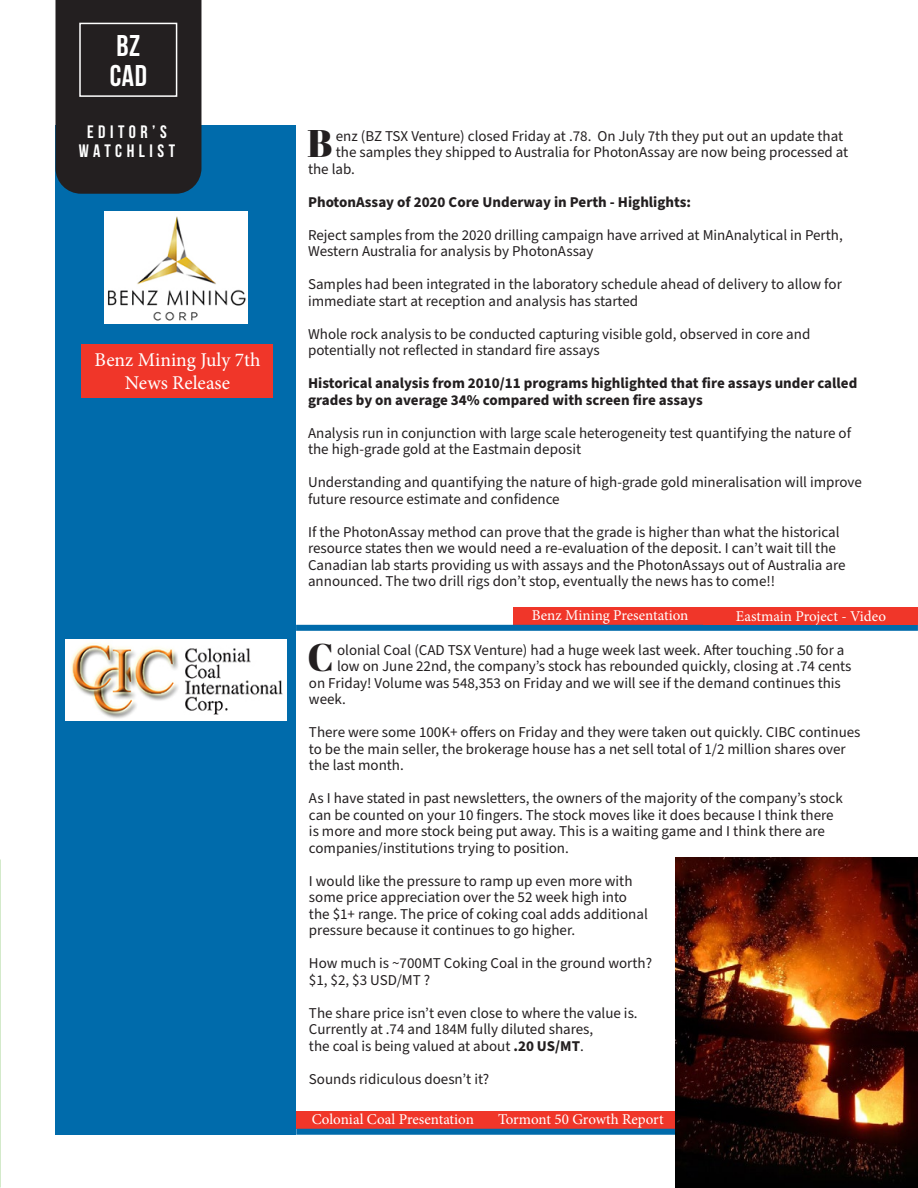
<style>
.page{position:relative;width:918px;height:1188px;background:#fff}
.page>*{position:absolute;margin:0;border:0;box-sizing:border-box;transform-origin:0 0}
.Paragraph___drop_cap{font:38.55px "Abril Fatface";color:#231f20}
.t1{font:700 30px/30px "Bebas Neue";color:#fff}
.t2{font:19.5px "Minion Pro";color:#fff}
.t3{font:700 18px/19.5px "Bebas Neue";letter-spacing:.25em;color:#fff;text-align:center}
.Paragraph___drop_cap-2{font:15px/16.5px "Source Sans Pro";color:#231f20}
.Paragraph___drop_cap-3{font:700 15px/16.5px "Source Sans Pro";color:#231f20}
.t4{font:15px "Minion Pro";color:#fff}
.s1{font-weight:700}
</style>
<div class="page">
<div style="left:56px;top:126px;width:240px;height:1009px;background:#006bab"></div>
<div style="left:56px;top:0;width:145px;height:194px;background:#231f20"></div>
<div style="left:79px;top:23px;width:98px;height:74px;border:2px solid #fff"></div>
<img style="left:105px;top:212px;width:142px;height:112px">
<div style="left:513px;top:607px;width:192px;height:18px;background:#f03629"></div>
<div style="left:296px;top:625px;width:622px;height:6px;background:#006bab"></div>
<div style="left:484px;top:1111px;width:192px;height:18px;background:#f03629"></div>
<div style="left:296px;top:1111px;width:192px;height:18px;background:#f03629"></div>
<div style="left:296px;top:1129px;width:622px;height:6px;background:#006bab"></div>
<img style="left:675px;top:857px;width:243px;height:331px">
<div style="left:81px;top:344px;width:192px;height:54px;background:#f03629"></div>
<div style="left:704px;top:607px;width:214px;height:18px;background:#f03629"></div>
<img style="left:65px;top:639px;width:221px;height:81px">
<p class="t1" style="left:110px;top:30px;width:39px">BZ<br>CAD</p>
<p class="t3" style="left:79px;top:122px;width:98px">EDITOR’S<br>WATCHLIST</p>
<p class="t2" style="left:94px;top:346px;width:168px">Benz Mining July 7th</p>
<p class="t2" style="left:125px;top:370px;width:107px">News Release</p>
<p class="Paragraph___drop_cap" style="left:307px;top:117px;width:27px">B</p>
<p class="Paragraph___drop_cap-2" style="left:336px;top:128px;width:509px">enz (BZ TSX Venture) closed Friday at .78. On July 7th they put out an update that</p>
<p class="Paragraph___drop_cap-2" style="left:336px;top:145px;width:514px">the samples they shipped to Australia for PhotonAssay are now being processed at</p>
<p class="Paragraph___drop_cap-2" style="left:308px;top:161px;width:48px">the lab.</p>
<p class="Paragraph___drop_cap-3" style="left:308px;top:194px;width:385px">PhotonAssay of 2020 Core Underway in Perth - Highlights:</p>
<p class="Paragraph___drop_cap-2" style="left:308px;top:227px;width:536px">Reject samples from the 2020 drilling campaign have arrived at MinAnalytical in Perth,<br>Western Australia for analysis by PhotonAssay</p>
<p class="Paragraph___drop_cap-2" style="left:308px;top:277px;width:535px">Samples had been integrated in the laboratory schedule ahead of delivery to allow for immediate start at reception and analysis has started</p>
<p class="Paragraph___drop_cap-2" style="left:308px;top:326px;width:504px">Whole rock analysis to be conducted capturing visible gold, observed in core and potentially not reflected in standard fire assays</p>
<p class="Paragraph___drop_cap-3" style="left:308px;top:376px;width:551px">Historical analysis from 2010/11 programs highlighted that fire assays under called grades by on average 34% compared with screen fire assays</p>
<p class="Paragraph___drop_cap-2" style="left:308px;top:425px;width:545px">Analysis run in conjunction with large scale heterogeneity test quantifying the nature of the high-grade gold at the Eastmain deposit</p>
<p class="Paragraph___drop_cap-2" style="left:308px;top:475px;width:555px">Understanding and quantifying the nature of high-grade gold mineralisation will improve future resource estimate and confidence</p>
<p class="Paragraph___drop_cap-2" style="left:308px;top:524px;width:539px">If the PhotonAssay method can prove that the grade is higher than what the historical resource states then we would need a re-evaluation of the deposit. I can’t wait till the Canadian lab starts providing us with assays and the PhotonAssays out of Australia are announced. The two drill rigs don’t stop, eventually the news has to come!!</p>
<p class="t4" style="left:532px;top:605px;width:158px">Benz Mining Presentation</p>
<p class="t4" style="left:736px;top:606px;width:152px">Eastmain Project - Video</p>
<p class="Paragraph___drop_cap" style="left:307px;top:631px;width:28px">C</p>
<p class="Paragraph___drop_cap-2" style="left:337px;top:642px;width:509px">olonial Coal (CAD TSX Venture) had a huge week last week. After touching .50 for a</p>
<p class="Paragraph___drop_cap-2" style="left:337px;top:659px;width:516px">low on June 22nd, the company’s stock has rebounded quickly, closing at .74 cents</p>
<p class="Paragraph___drop_cap-2" style="left:309px;top:675px;width:533px">on Friday! Volume was 548,353 on Friday and we will see if the demand continues this</p>
<p class="Paragraph___drop_cap-2" style="left:309px;top:692px;width:38px">week.</p>
<p class="Paragraph___drop_cap-2" style="left:309px;top:725px;width:553px">There were some 100K+ offers on Friday and they were taken out quickly. CIBC continues to be the main seller, the brokerage house has a net sell total of 1/2 million shares over the last month.</p>
<p class="Paragraph___drop_cap-2" style="left:309px;top:791px;width:535px">As I have stated in past newsletters, the owners of the majority of the company’s stock can be counted on your 10 fingers. The stock moves like it does because I think there is more and more stock being put away. This is a waiting game and I think there are companies/institutions trying to position.</p>
<p class="Paragraph___drop_cap-2" style="left:309px;top:873px;width:340px">I would like the pressure to ramp up even more with some price appreciation over the 52 week high into the $1+ range. The price of coking coal adds additional pressure because it continues to go higher.</p>
<p class="Paragraph___drop_cap-2" style="left:309px;top:956px;width:345px">How much is ~700MT Coking Coal in the ground worth? $1, $2, $3 USD/MT ?</p>
<p class="Paragraph___drop_cap-2" style="left:309px;top:1005px;width:330px">The share price isn’t even close to where the value is.<br>Currently at .74 and 184M fully diluted shares,<br>the coal is being valued at about <span class="s1">.20 US/MT</span>.</p>
<p class="Paragraph___drop_cap-2" style="left:309px;top:1071px;width:182px">Sounds ridiculous doesn’t it?</p>
<p class="t4" style="left:312px;top:1109px;width:164px">Colonial Coal Presentation</p>
<p class="t4" style="left:498px;top:1109px;width:167px">Tormont 50 Growth Report</p>
</div>
